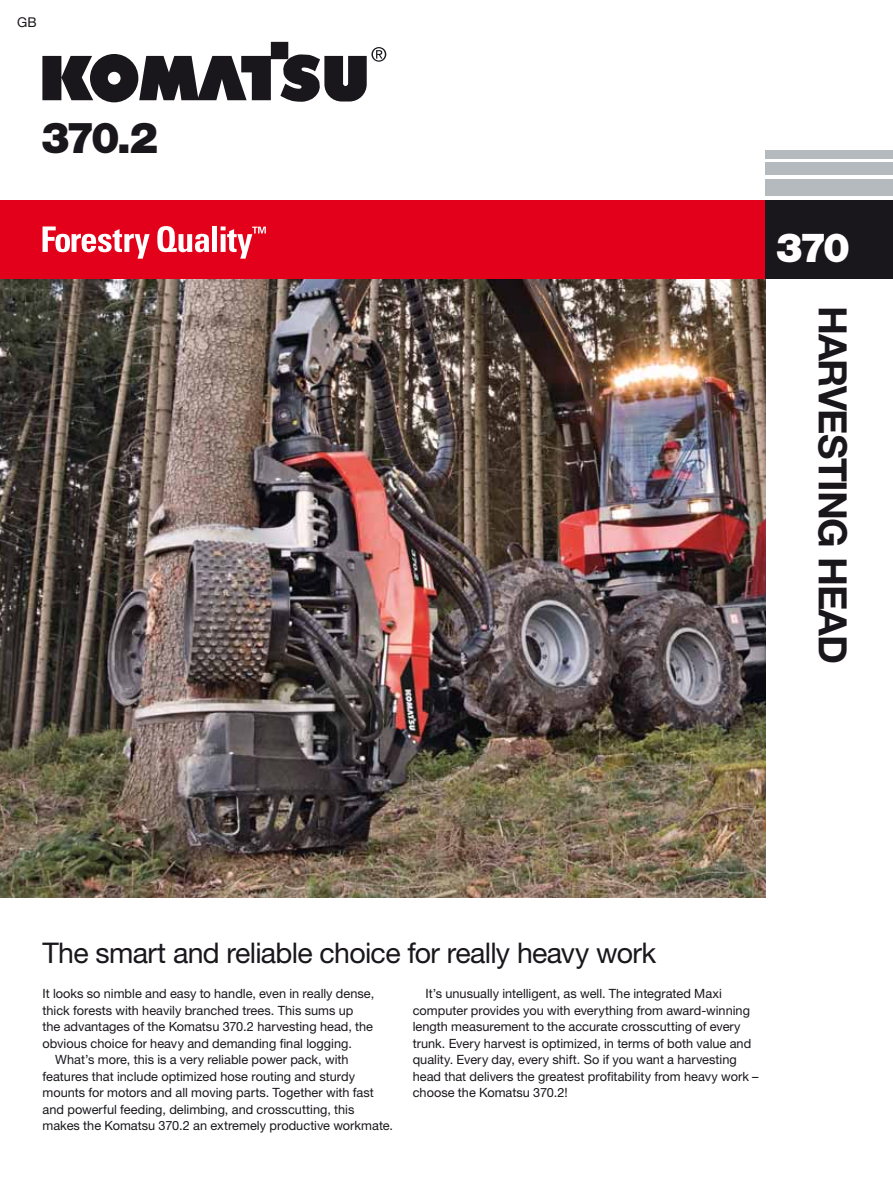
<style>
.page{position:relative;width:893px;height:1191px;background:#fff}
.page>*{position:absolute;margin:0;border:0;box-sizing:border-box;transform-origin:0 0}
.t1{font:900 42.9px "Helvetica Neue LT Std";color:#1a171c}
.t2{font:900 40.35px "Helvetica Neue LT Std";color:#fff}
.t3{font:700 39.15px "Helvetica Neue LT Std";letter-spacing:-.03em;color:#1a171c}
.t4{font:28.5px "Helvetica Neue LT Std";letter-spacing:-.025em;color:#1a171c}
.t5{font:13.5px "Helvetica Neue LT Std";color:#1a171c}
.t6{font:12.75px/16.5px "Helvetica Neue LT Std";color:#1a171c}
</style>
<div class="page">
<img style="left:0;top:279px;width:765px;height:618px">
<div style="left:0;top:200px;width:766px;height:79px;background:#e2001a"></div>
<svg style="left:42px;top:42px;width:344px;height:60px"></svg>
<div style="left:765px;top:179px;width:128px;height:17px;background:#b4babd"></div>
<div style="left:765px;top:162px;width:128px;height:13px;background:#b4babd"></div>
<div style="left:765px;top:150px;width:128px;height:8px;background:#b4babd"></div>
<div style="left:765px;top:200px;width:128px;height:79px;background:#1a171c"></div>
<svg style="left:43px;top:226px;width:107px;height:33px"></svg>
<svg style="left:157px;top:226px;width:52px;height:26px"></svg>
<div style="left:212px;top:226px;width:5px;height:26px;background:#fff"></div>
<svg style="left:221px;top:226px;width:45px;height:33px"></svg>
<p class="t5" style="left:17px;top:17px;width:21px">GB</p>
<h1 class="t1" style="left:41px;top:113px;width:119px">370.2</h1>
<h2 class="t2" style="left:776px;top:225px;width:76px">370</h2>
<h3 class="t3" style="left:847px;top:306px;width:360px;rotate:90deg">HARVESTING HEAD</h3>
<h3 class="t4" style="left:43px;top:942px;width:615px">The smart and reliable choice for really heavy work</h3>
<p class="t6" style="left:43px;top:986px;width:333px">It looks so nimble and easy to handle, even in really dense,</p>
<p class="t6" style="left:43px;top:1003px;width:312px">thick forests with heavily branched trees. This sums up</p>
<p class="t6" style="left:43px;top:1019px;width:332px">the advantages of the Komatsu 370.2 harvesting head, the</p>
<p class="t6" style="left:43px;top:1036px;width:311px">obvious choice for heavy and demanding final logging.</p>
<p class="t6" style="left:55px;top:1052px;width:295px">What’s more, this is a very reliable power pack, with</p>
<p class="t6" style="left:43px;top:1069px;width:314px">features that include optimized hose routing and sturdy</p>
<p class="t6" style="left:43px;top:1085px;width:333px">mounts for motors and all moving parts. Together with fast</p>
<p class="t6" style="left:43px;top:1102px;width:313px">and powerful feeding, delimbing, and crosscutting, this</p>
<p class="t6" style="left:43px;top:1118px;width:352px">makes the Komatsu 370.2 an extremely productive workmate.</p>
<p class="t6" style="left:413px;top:986px;width:347px;text-indent:13px">It’s unusually intelligent, as well. The integrated Maxi computer provides you with everything from award-winning length measurement to the accurate crosscutting of every trunk. Every harvest is optimized, in terms of both value and quality. Every day, every shift. So if you want a harvesting head that delivers the greatest profitability from heavy work – choose the Komatsu 370.2!</p>
</div>
